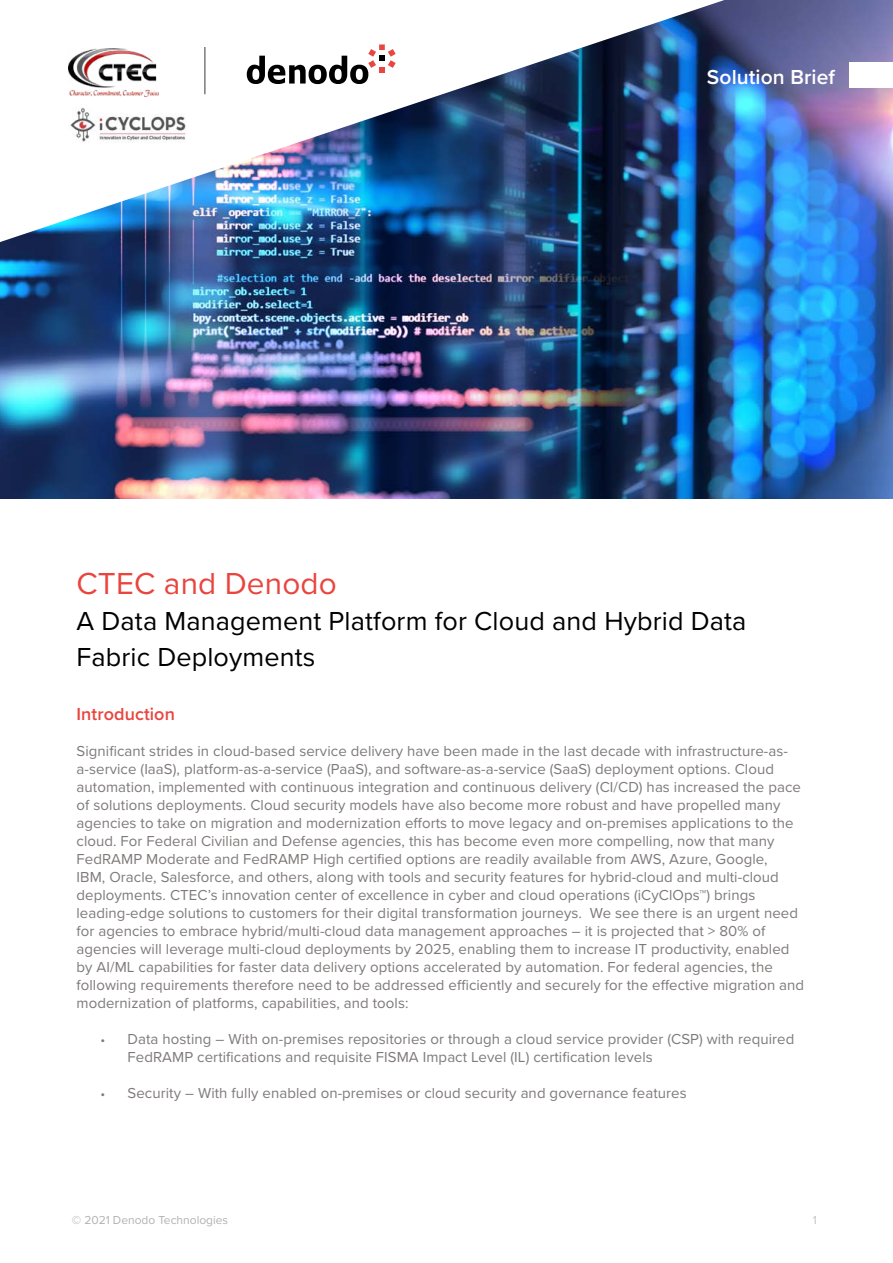
<style>
.page{position:relative;width:893px;height:1263px;background:#fff}
.page>*{position:absolute;margin:0;border:0;box-sizing:border-box;transform-origin:0 0}
.t1{font:31.5px "Proxima Nova";letter-spacing:.005em;color:#e9453e}
.t2{font:27px/36px "Proxima Nova";letter-spacing:.005em;color:#000}
.t3{font:600 21px "Proxima Nova";letter-spacing:.005em;color:#fff}
.t4{font:600 18px "Proxima Nova";letter-spacing:.005em;color:#e9453e}
.t5{font:15px/18px "Proxima Nova";letter-spacing:.005em;color:#7e7a79}
.t6{font:12px "Proxima Nova";color:#b3b2b2}
.t7{font:12px "Proxima Nova";color:#c2c2c2}
.s1{font-size:13.5px}
</style>
<div class="page">
<img style="left:0;top:0;width:893px;height:499px">
<img style="left:0;top:0;width:724px;height:242px">
<svg style="left:247px;top:44px;width:149px;height:40px"></svg>
<hr style="left:204px;top:47px;width:2px;height:47px;background:#7e7a79">
<img style="left:68px;top:48px;width:90px;height:49px">
<img style="left:68px;top:107px;width:135px;height:35px">
<div style="left:850px;top:62px;width:43px;height:26px;background:#fff"></div>
<h3 class="t3" style="left:707px;top:61px;width:130px">Solution Brief</h3>
<h1 class="t1" style="left:77px;top:560px;width:262px">CTEC and Denodo</h1>
<h2 class="t2" style="left:77px;top:602px;width:671px">A Data Management Platform for Cloud and Hybrid Data<br>Fabric Deployments</h2>
<p class="t4" style="left:77px;top:701px;width:100px">Introduction</p>
<p class="t5" style="left:77px;top:741px;width:729px">Significant strides in cloud-based service delivery have been made in the last decade with infrastructure-as&shy;a-service (IaaS), platform-as-a-service (PaaS), and software-as-a-service (SaaS) deployment options. Cloud automation, implemented with continuous integration and continuous delivery (CI/CD) has increased the pace of solutions deployments. Cloud security models have also become more robust and have propelled many agencies to take on migration and modernization efforts to move legacy and on-premises applications to the cloud. For Federal Civilian and Defense agencies, this has become even more compelling, now that many FedRAMP Moderate and FedRAMP High certified options are readily available from AWS, Azure, Google,<br>IBM, Oracle, Salesforce, and others, along with tools and security features for hybrid-cloud and multi-cloud deployments. CTEC’s innovation center of excellence in cyber and cloud operations (iCyClOps™) brings leading-edge solutions to customers for their digital transformation journeys. We see there is an urgent need for agencies to embrace hybrid/multi-cloud data management approaches – it is projected that &gt; 80% of agencies will leverage multi-cloud deployments by 2025, enabling them to increase IT productivity, enabled by AI/ML capabilities for faster data delivery options accelerated by automation. For federal agencies, the following requirements therefore need to be addressed efficiently and securely for the effective migration and modernization of platforms, capabilities, and tools:</p>
<p class="t5" style="left:128px;top:1029px;width:668px;text-indent:-27px"><span class="s1">•</span> Data hosting – With on-premises repositories or through a cloud service provider (CSP) with required<br>FedRAMP certifications and requisite FISMA Impact Level (IL) certification levels</p>
<p class="t5" style="left:101px;top:1083px;width:588px"><span class="s1">•</span> Security – With fully enabled on-premises or cloud security and governance features</p>
<p class="t6" style="left:72px;top:1211px;width:158px">© 2021 Denodo Technologies</p>
<p class="t7" style="left:813px;top:1211px;width:6px">1</p>
</div>
